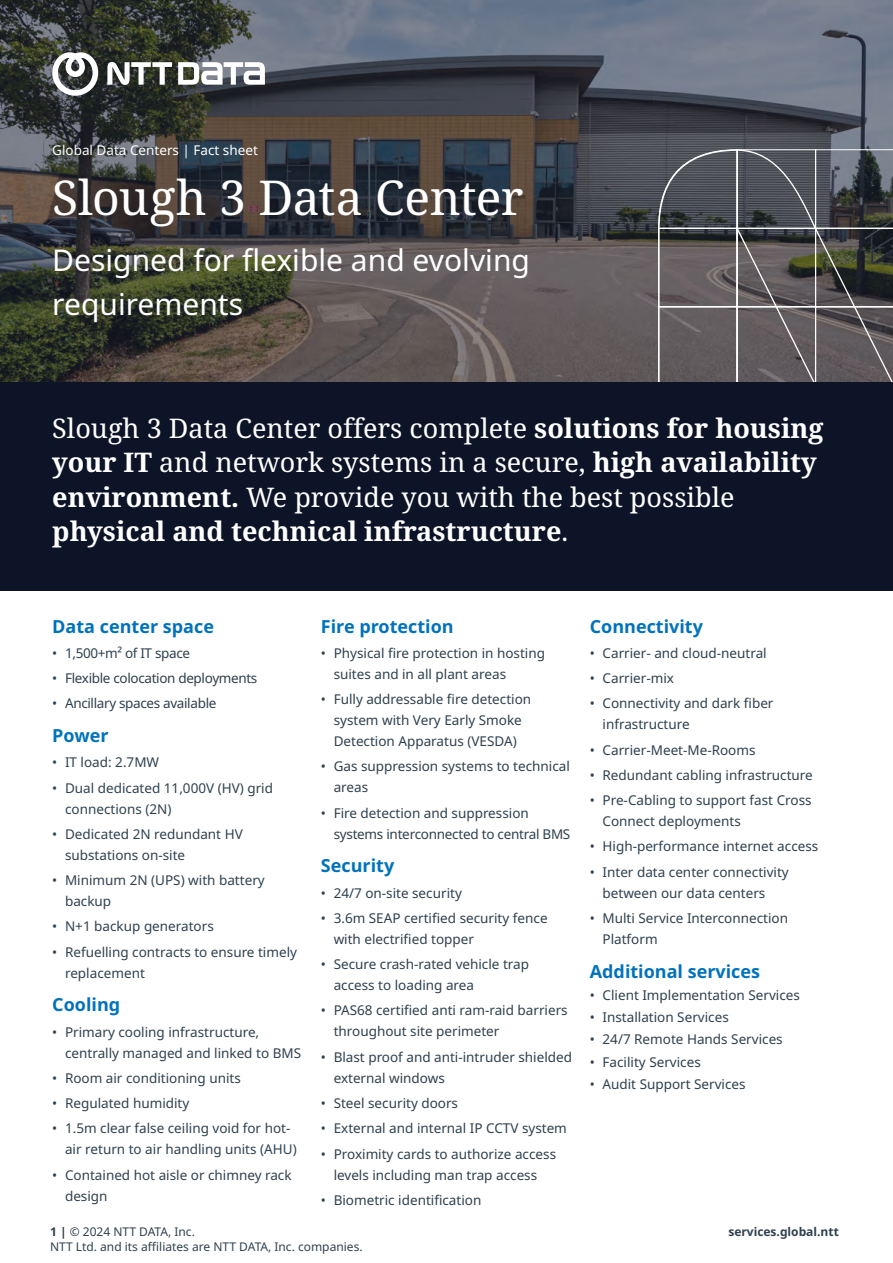
<style>
.page{position:relative;width:893px;height:1263px;background:#fff}
.page>*{position:absolute;margin:0;border:0;box-sizing:border-box;transform-origin:0 0}
.t1{font:48px "Noto Serif";letter-spacing:-.01em;color:#fff}
.t2{font:30px/43.5px "Noto Sans";color:#fff}
.t3{font:27px/34.5px "Noto Serif";color:#fff}
.t4{font:700 18px "Noto Sans";color:#0072bc}
.t5{font:13.5px/21px "Noto Sans";color:#2e404d}
.t6{font:13.5px/21px "Noto Sans";color:#2f414e}
.t7{font:13.5px "Noto Sans";letter-spacing:-.025em;color:#2e404d}
.t8{font:13.5px/21px "Noto Sans";letter-spacing:-.02em;color:#2e404d}
.t9{font:13.5px "Noto Sans";color:#fff}
.t10{font:12px "Noto Sans";color:#2f414e}
.t11{font:700 12px "Noto Sans";color:#2f414e}
.s1{font-weight:700}
</style>
<div class="page">
<svg style="left:0;top:0;width:893px;height:383px;background:#4d4e51"></svg>
<svg style="left:658px;top:149px;width:235px;height:234px;background:#5a585b"></svg>
<svg style="left:52px;top:52px;width:46px;height:44px"></svg>
<svg style="left:178px;top:62px;width:87px;height:23px"></svg>
<svg style="left:107px;top:62px;width:65px;height:23px"></svg>
<div style="left:0;top:383px;width:893px;height:208px;background:#0d1427"></div>
<p class="t9" style="left:52px;top:140px;width:207px">Global Data Centers | Fact sheet</p>
<h1 class="t1" style="left:52px;top:165px;width:473px">Slough 3 Data Center</h1>
<h2 class="t2" style="left:52px;top:239px;width:479px">Designed for flexible and evolving requirements</h2>
<h3 class="t3" style="left:52px;top:412px;width:773px">Slough 3 Data Center offers complete <span class="s1">solutions for housing your IT</span> and network systems in a secure, <span class="s1">high availability environment.</span> We provide you with the best possible <span class="s1">physical and technical infrastructure</span>.</h3>
<h3 class="t4" style="left:52px;top:613px;width:163px">Data center space</h3>
<p class="t7" style="left:52px;top:643px;width:139px">• 1,500+m² of IT space</p>
<p class="t7" style="left:52px;top:669px;width:207px">• Flexible colocation deployments</p>
<p class="t7" style="left:52px;top:694px;width:166px">• Ancillary spaces available</p>
<h3 class="t4" style="left:52px;top:723px;width:58px">Power</h3>
<p class="t6" style="left:52px;top:752px;width:108px">• IT load: 2.7MW</p>
<p class="t6" style="left:65px;top:777px;width:210px;text-indent:-13px">• Dual dedicated 11,000V (HV) grid connections (2N)</p>
<p class="t6" style="left:65px;top:824px;width:179px;text-indent:-13px">• Dedicated 2N redundant HV substations on-site</p>
<p class="t6" style="left:65px;top:870px;width:201px;text-indent:-13px">• Minimum 2N (UPS) with battery backup</p>
<p class="t6" style="left:52px;top:916px;width:163px">• N+1 backup generators</p>
<p class="t6" style="left:65px;top:942px;width:233px;text-indent:-13px">• Refuelling contracts to ensure timely replacement</p>
<h3 class="t4" style="left:52px;top:992px;width:69px">Cooling</h3>
<p class="t6" style="left:65px;top:1021px;width:238px;text-indent:-13px">• Primary cooling infrastructure, centrally managed and linked to BMS</p>
<p class="t6" style="left:52px;top:1068px;width:190px">• Room air conditioning units</p>
<p class="t6" style="left:52px;top:1093px;width:139px">• Regulated humidity</p>
<p class="t6" style="left:65px;top:1118px;width:233px;text-indent:-13px">• 1.5m clear false ceiling void for hot&shy;air return to air handling units (AHU)</p>
<p class="t6" style="left:65px;top:1165px;width:228px;text-indent:-13px">• Contained hot aisle or chimney rack design</p>
<h3 class="t4" style="left:321px;top:613px;width:134px">Fire protection</h3>
<p class="t5" style="left:334px;top:643px;width:213px;text-indent:-13px">• Physical fire protection in hosting suites and in all plant areas</p>
<p class="t5" style="left:321px;top:689px;width:212px;text-align:center">• Fully addressable fire detection system with Very Early Smoke<br>Detection Apparatus (VESDA)</p>
<p class="t5" style="left:334px;top:756px;width:238px;text-indent:-13px">• Gas suppression systems to technical areas</p>
<p class="t8" style="left:334px;top:802px;width:238px;text-indent:-13px">• Fire detection and suppression systems interconnected to central BMS</p>
<h3 class="t4" style="left:321px;top:853px;width:75px">Security</h3>
<p class="t5" style="left:321px;top:882px;width:142px">• 24/7 on-site security</p>
<p class="t5" style="left:334px;top:908px;width:215px;text-indent:-13px">• 3.6m SEAP certified security fence with electrified topper</p>
<p class="t5" style="left:334px;top:954px;width:197px;text-indent:-13px">• Secure crash-rated vehicle trap access to loading area</p>
<p class="t5" style="left:334px;top:1000px;width:236px;text-indent:-13px">• PAS68 certified anti ram-raid barriers throughout site perimeter</p>
<p class="t5" style="left:334px;top:1047px;width:240px;text-indent:-13px">• Blast proof and anti-intruder shielded external windows</p>
<p class="t5" style="left:321px;top:1093px;width:139px">• Steel security doors</p>
<p class="t5" style="left:321px;top:1118px;width:247px">• External and internal IP CCTV system</p>
<p class="t5" style="left:321px;top:1143px;width:237px;text-align:center">• Proximity cards to authorize access levels including man trap access</p>
<p class="t5" style="left:321px;top:1190px;width:162px">• Biometric identification</p>
<h3 class="t4" style="left:590px;top:613px;width:115px">Connectivity</h3>
<p class="t5" style="left:590px;top:643px;width:178px">• Carrier- and cloud-neutral</p>
<p class="t5" style="left:590px;top:668px;width:86px">• Carrier-mix</p>
<p class="t5" style="left:603px;top:693px;width:172px;text-indent:-13px">• Connectivity and dark fiber infrastructure</p>
<p class="t5" style="left:590px;top:739px;width:167px">• Carrier-Meet-Me-Rooms</p>
<p class="t5" style="left:590px;top:765px;width:225px">• Redundant cabling infrastructure</p>
<p class="t5" style="left:603px;top:790px;width:211px;text-indent:-13px">• Pre-Cabling to support fast Cross<br>Connect deployments</p>
<p class="t5" style="left:590px;top:836px;width:230px">• High-performance internet access</p>
<p class="t5" style="left:603px;top:862px;width:188px;text-indent:-13px">• Inter data center connectivity between our data centers</p>
<p class="t5" style="left:603px;top:908px;width:187px;text-indent:-13px">• Multi Service Interconnection<br>Platform</p>
<h3 class="t4" style="left:590px;top:958px;width:172px">Additional services</h3>
<p class="t5" style="left:590px;top:985px;width:212px">• Client Implementation Services</p>
<p class="t5" style="left:590px;top:1007px;width:141px">• Installation Services</p>
<p class="t5" style="left:590px;top:1029px;width:194px">• 24/7 Remote Hands Services</p>
<p class="t5" style="left:590px;top:1051px;width:113px">• Facility Services</p>
<p class="t5" style="left:590px;top:1074px;width:157px">• Audit Support Services</p>
<p class="t10" style="left:50px;top:1223px;width:146px"><span class="s1">1 |</span> © 2024 NTT DATA, Inc.</p>
<p class="t11" style="left:728px;top:1223px;width:112px">services.global.ntt</p>
<p class="t10" style="left:50px;top:1238px;width:314px">NTT Ltd. and its affiliates are NTT DATA, Inc. companies.</p>
</div>
